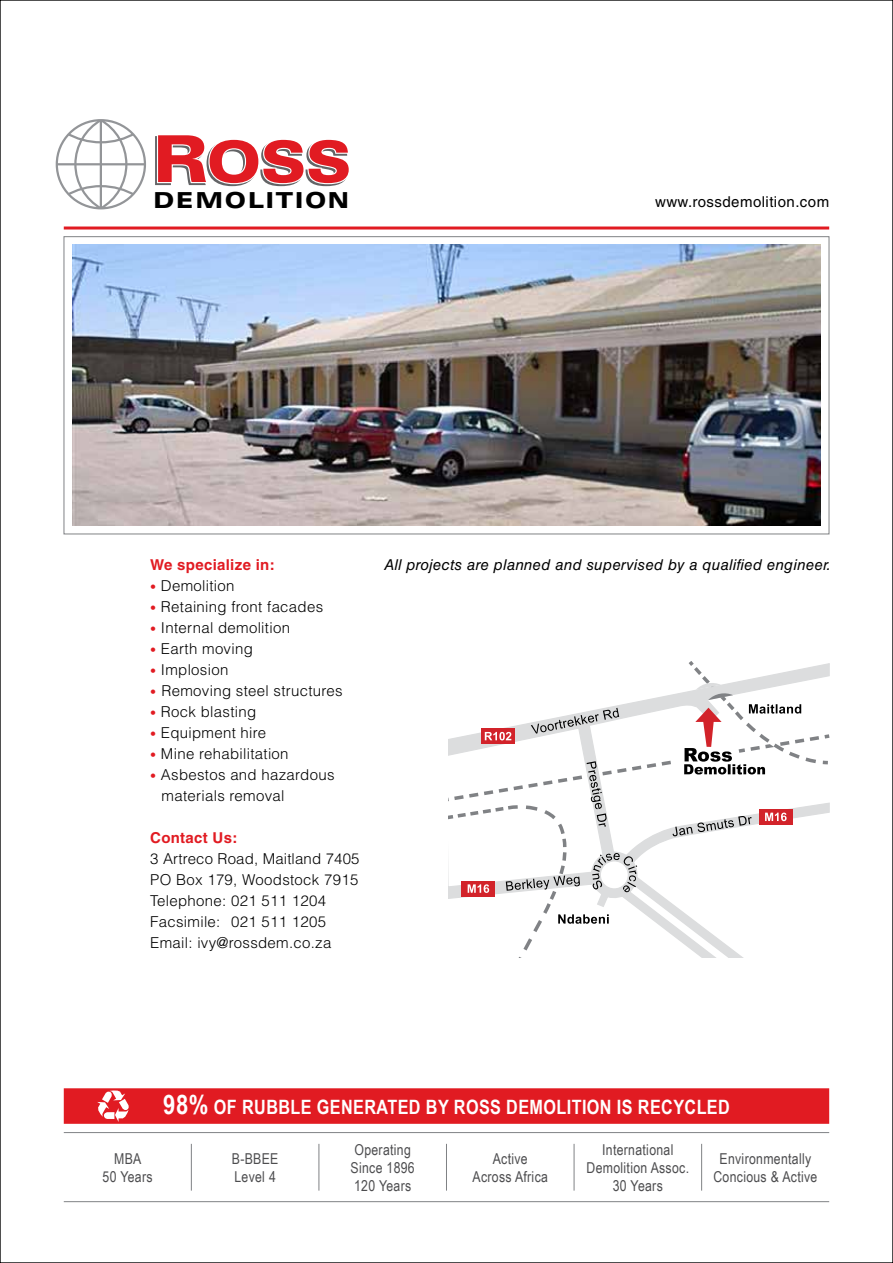
<style>
.page{position:relative;width:893px;height:1263px;background:#fff}
.page>*{position:absolute;margin:0;border:0;box-sizing:border-box;transform-origin:0 0}
.t1{font:900 expanded 22.05px "Univers LT Std";letter-spacing:.075em;color:#000}
.t2{font:700 19.8px "Arial Narrow";letter-spacing:.02em;color:#fff}
.t3{font:300 15px/21px "Helvetica LT Std";letter-spacing:.02em;color:#000}
.t4{font:15px/18px "Arial Narrow";letter-spacing:.02em;color:#4d4d4f;text-align:center}
.t5{font:italic 15px "Helvetica LT Std";letter-spacing:.02em;color:#000}
.t6{font:700 15px "Helvetica LT Std";letter-spacing:.02em;color:#e11b22}
.t7{font:15px "Helvetica LT Std";letter-spacing:.03em;color:#000}
.s1{font-size:12px;color:#e11b22}
.s2{font-size:27px}
</style>
<div class="page">
<img style="left:72px;top:245px;width:749px;height:281px">
<div style="left:64px;top:1088px;width:765px;height:36px;background:#e11b22;border:3px solid #e11b22"></div>
<svg style="left:96px;top:1089px;width:34px;height:33px"></svg>
<svg style="left:57px;top:120px;width:88px;height:88px"></svg>
<div style="left:56px;top:119px;width:90px;height:90px;border:2px solid #939598;border-radius:50%"></div>
<svg style="left:155px;top:135px;width:194px;height:52px"></svg>
<hr style="left:64px;top:226px;width:765px;height:3px;background:#e11b22">
<svg style="left:449px;top:662px;width:380px;height:296px"></svg>
<hr style="left:191px;top:1144px;width:1px;height:46px;background:#808285">
<hr style="left:319px;top:1144px;width:1px;height:46px;background:#808285">
<hr style="left:446px;top:1144px;width:1px;height:46px;background:#808285">
<hr style="left:574px;top:1144px;width:1px;height:46px;background:#808285">
<hr style="left:701px;top:1144px;width:1px;height:46px;background:#808285">
<hr style="left:64px;top:1132px;width:765px;height:1px;background:#808285">
<hr style="left:64px;top:1201px;width:765px;height:1px;background:#808285">
<h1 class="t1" style="left:153px;top:187px;width:198px">DEMOLITION</h1>
<p class="t7" style="left:655px;top:193px;width:176px">www.rossdemolition.com</p>
<p class="t6" style="left:150px;top:556px;width:126px">We specialize in:</p>
<p class="t3" style="left:150px;top:575px;width:86px"><span class="s1">•</span> Demolition</p>
<p class="t3" style="left:150px;top:596px;width:174px"><span class="s1">•</span> Retaining front facades</p>
<p class="t3" style="left:150px;top:617px;width:141px"><span class="s1">•</span> Internal demolition</p>
<p class="t3" style="left:150px;top:638px;width:104px"><span class="s1">•</span> Earth moving</p>
<p class="t3" style="left:150px;top:659px;width:80px"><span class="s1">•</span> Implosion</p>
<p class="t3" style="left:150px;top:680px;width:194px"><span class="s1">•</span> Removing steel structures</p>
<p class="t3" style="left:150px;top:701px;width:108px"><span class="s1">•</span> Rock blasting</p>
<p class="t3" style="left:150px;top:722px;width:118px"><span class="s1">•</span> Equipment hire</p>
<p class="t3" style="left:150px;top:743px;width:140px"><span class="s1">•</span> Mine rehabilitation</p>
<p class="t3" style="left:162px;top:764px;width:174px;text-indent:-11px"><span class="s1">•</span> Asbestos and hazardous materials removal</p>
<p class="t6" style="left:150px;top:829px;width:89px">Contact Us:</p>
<p class="t3" style="left:150px;top:848px;width:211px">3 Artreco Road, Maitland 7405<br>PO Box 179, Woodstock 7915<br>Telephone: 021 511 1204<br>Facsimile: 021 511 1205<br>Email: ivy@rossdem.co.za</p>
<p class="t5" style="left:384px;top:556px;width:448px">All projects are planned and supervised by a qualified engineer.</p>
<h2 class="t2" style="left:163px;top:1092px;width:568px"><span class="s2">98%</span> OF RUBBLE GENERATED BY ROSS DEMOLITION IS RECYCLED</h2>
<p class="t4" style="left:351px;top:1140px;width:66px;text-align:left">Operating<br>Since 1896<br>120 Years</p>
<p class="t4" style="left:586px;top:1140px;width:104px">International<br>Demolition Assoc.<br>30 Years</p>
<p class="t4" style="left:713px;top:1149px;width:105px">Environmentally<br>Concious &amp; Active</p>
<p class="t4" style="left:103px;top:1149px;width:51px">MBA<br>50 Years</p>
<p class="t4" style="left:473px;top:1149px;width:77px">Active<br>Across Africa</p>
<p class="t4" style="left:232px;top:1149px;width:48px;text-align:left">B-BBEE<br>Level 4</p>
</div>
